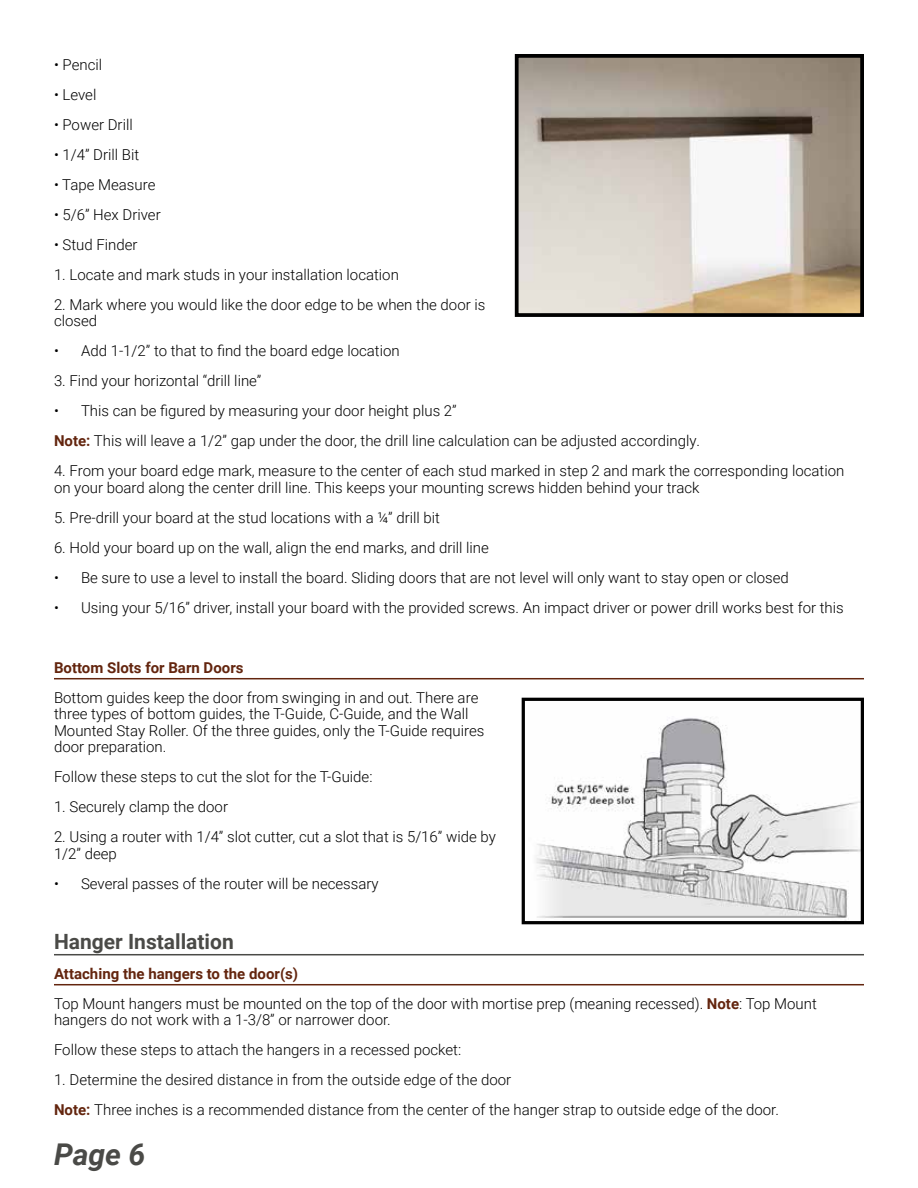
<style>
.page{position:relative;width:918px;height:1188px;background:#fff}
.page>*{position:absolute;margin:0;border:0;box-sizing:border-box;transform-origin:0 0}
.t1{font:italic 700 30px "Roboto";color:#4a4a47}
.t2{font:700 21px "Roboto";color:#4a4a47}
.t3{font:300 15px/16.5px "Roboto";color:#000}
.t4{font:700 15px "Roboto";color:#63250e}
.s1{font-weight:700;color:#63250e}
</style>
<div class="page">
<hr style="left:54px;top:678px;width:810px;height:1px;background:#63250e">
<hr style="left:54px;top:954px;width:810px;height:1px;background:#4a4a47">
<hr style="left:54px;top:984px;width:810px;height:1px;background:#63250e">
<img style="left:536px;top:717px;width:324px;height:202px">
<div style="left:522px;top:698px;width:342px;height:226px;border:3px solid #000"></div>
<img style="left:520px;top:59px;width:339px;height:253px">
<div style="left:515px;top:54px;width:349px;height:263px;border:4px solid #000"></div>
<p class="t3" style="left:54px;top:56px;width:50px">• Pencil</p>
<p class="t3" style="left:54px;top:86px;width:44px">• Level</p>
<p class="t3" style="left:54px;top:116px;width:80px">• Power Drill</p>
<p class="t3" style="left:54px;top:146px;width:87px">• 1/4” Drill Bit</p>
<p class="t3" style="left:54px;top:176px;width:103px">• Tape Measure</p>
<p class="t3" style="left:54px;top:206px;width:108px">• 5/6” Hex Driver</p>
<p class="t3" style="left:54px;top:236px;width:85px">• Stud Finder</p>
<p class="t3" style="left:54px;top:266px;width:346px">1. Locate and mark studs in your installation location</p>
<p class="t3" style="left:54px;top:296px;width:433px">2. Mark where you would like the door edge to be when the door is closed</p>
<p class="t3" style="left:54px;top:342px;width:347px">• Add 1-1/2” to that to find the board edge location</p>
<p class="t3" style="left:54px;top:372px;width:209px">3. Find your horizontal “drill line”</p>
<p class="t3" style="left:54px;top:395px;width:648px;line-height:30px">• This can be figured by measuring your door height plus 2”<br><span class="s1">Note:</span> This will leave a 1/2” gap under the door, the drill line calculation can be adjusted accordingly.</p>
<p class="t3" style="left:54px;top:462px;width:792px">4. From your board edge mark, measure to the center of each stud marked in step 2 and mark the corresponding location on your board along the center drill line. This keeps your mounting screws hidden behind your track</p>
<p class="t3" style="left:54px;top:509px;width:388px">5. Pre-drill your board at the stud locations with a ¼” drill bit</p>
<p class="t3" style="left:54px;top:539px;width:436px">6. Hold your board up on the wall, align the end marks, and drill line</p>
<p class="t3" style="left:54px;top:569px;width:736px">• Be sure to use a level to install the board. Sliding doors that are not level will only want to stay open or closed</p>
<p class="t3" style="left:54px;top:599px;width:791px">• Using your 5/16” driver, install your board with the provided screws. An impact driver or power drill works best for this</p>
<p class="t4" style="left:54px;top:657px;width:191px">Bottom Slots for Barn Doors</p>
<p class="t3" style="left:54px;top:689px;width:432px">Bottom guides keep the door from swinging in and out. There are three types of bottom guides, the T-Guide, C-Guide, and the Wall Mounted Stay Roller. Of the three guides, only the T-Guide requires door preparation.</p>
<p class="t3" style="left:54px;top:768px;width:320px">Follow these steps to cut the slot for the T-Guide:</p>
<p class="t3" style="left:54px;top:798px;width:176px">1. Securely clamp the door</p>
<p class="t3" style="left:54px;top:828px;width:443px">2. Using a router with 1/4” slot cutter, cut a slot that is 5/16” wide by<br>1/2” deep</p>
<p class="t3" style="left:54px;top:875px;width:326px">• Several passes of the router will be necessary</p>
<h2 class="t2" style="left:54px;top:927px;width:181px">Hanger Installation</h2>
<p class="t3" style="left:54px;top:958px;width:764px;line-height:30px"><span class="s1">Attaching the hangers to the door(s)<br></span>Top Mount hangers must be mounted on the top of the door with mortise prep (meaning recessed). <span class="s1">Note</span>: Top Mount</p>
<p class="t3" style="left:54px;top:1004px;width:409px;line-height:30px">hangers do not work with a 1-3/8” or narrower door.<br>Follow these steps to attach the hangers in a recessed pocket:</p>
<p class="t3" style="left:54px;top:1064px;width:727px;line-height:30px">1. Determine the desired distance in from the outside edge of the door<br><span class="s1">Note:</span> Three inches is a recommended distance from the center of the hanger strap to outside edge of the door.</p>
<h1 class="t1" style="left:54px;top:1134px;width:93px">Page 6</h1>
</div>
